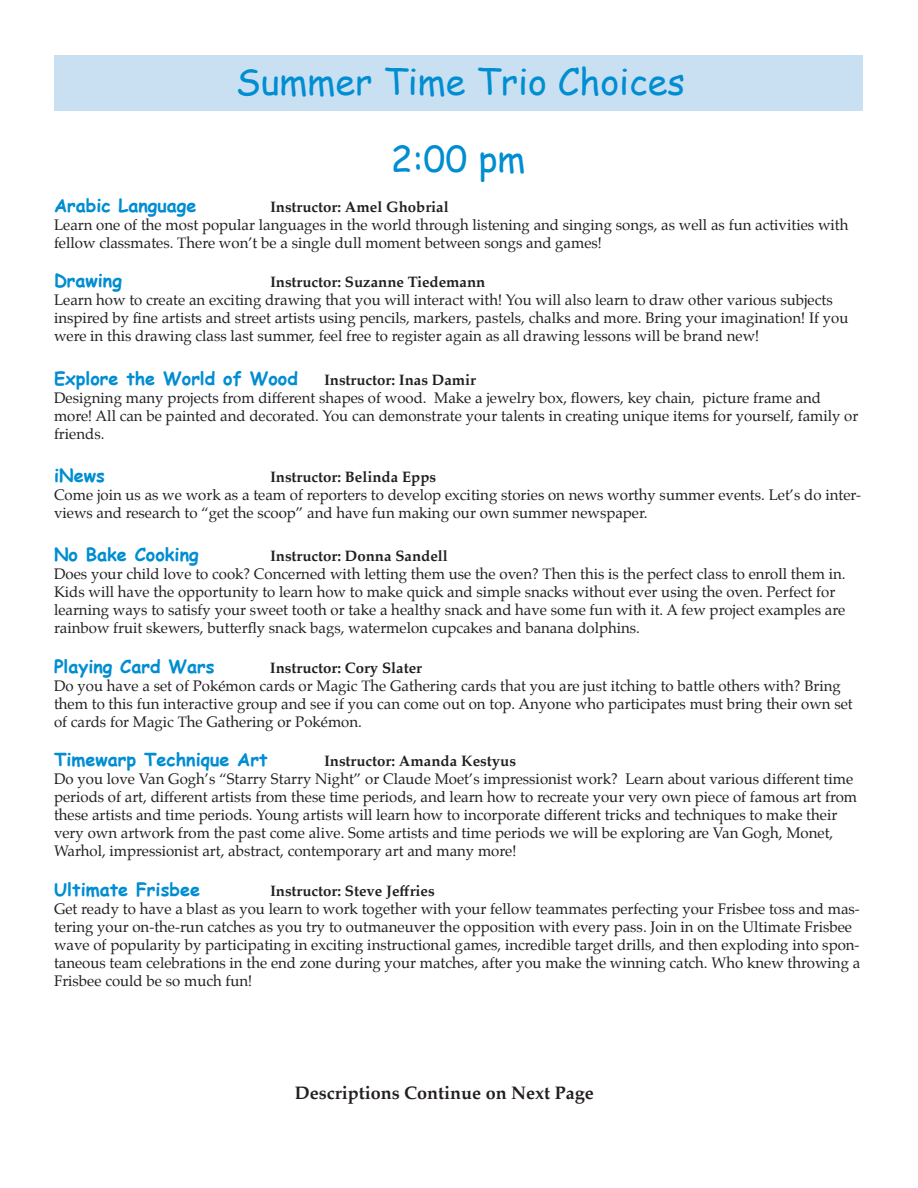
<style>
.page{position:relative;width:918px;height:1188px;background:#fff}
.page>*{position:absolute;margin:0;border:0;box-sizing:border-box;transform-origin:0 0}
.Headline_-HW-Purple{font:36px "Comic Sans MS";color:#008dd1}
.Brochure{font:36px "Comic Sans MS";color:#008dd1}
.Brochure-2{font:700 18px "Comic Sans MS";color:#008dd1}
.Brochure_3{font:700 18px "Comic Sans MS";color:#008dd1}
.Brochure-3{font:700 18px "Palatino";color:#231f20}
.Brochure-4{font:15px/18px "Palatino";color:#231f20}
.Brochure_3-2{font:15px/18px "Palatino";color:#231f20}
.Brochure-5{font:700 15px "Palatino";color:#231f20}
.Brochure_3-3{font:700 15px "Palatino";color:#231f20}
</style>
<div class="page">
<div style="left:54px;top:56px;width:808px;height:55px;background:#c9e0f2"></div>
<p class="Headline_-HW-Purple" style="left:236px;top:55px;width:451px">Summer Time Trio Choices</p>
<p class="Brochure" style="left:391px;top:133px;width:136px">2:00 pm</p>
<p class="Brochure_3" style="left:54px;top:192px;width:144px">Arabic Language</p>
<p class="Brochure_3-3" style="left:270px;top:194px;width:180px">Instructor: Amel Ghobrial</p>
<p class="Brochure-4" style="left:54px;top:216px;width:796px">Learn one of the most popular languages in the world through listening and singing songs, as well as fun activities with fellow classmates. There won’t be a single dull moment between songs and games!</p>
<p class="Brochure-2" style="left:54px;top:268px;width:69px">Drawing</p>
<p class="Brochure-5" style="left:270px;top:269px;width:217px">Instructor: Suzanne Tiedemann</p>
<p class="Brochure-4" style="left:54px;top:291px;width:796px">Learn how to create an exciting drawing that you will interact with! You will also learn to draw other various subjects inspired by fine artists and street artists using pencils, markers, pastels, chalks and more. Bring your imagination! If you were in this drawing class last summer, feel free to register again as all drawing lessons will be brand new!</p>
<p class="Brochure-2" style="left:54px;top:365px;width:245px">Explore the World of Wood</p>
<p class="Brochure-5" style="left:324px;top:367px;width:154px">Instructor: Inas Damir</p>
<p class="Brochure-4" style="left:54px;top:388px;width:806px">Designing many projects from different shapes of wood. Make a jewelry box, flowers, key chain, picture frame and more! All can be painted and decorated. You can demonstrate your talents in creating unique items for yourself, family or friends.</p>
<p class="Brochure-2" style="left:54px;top:462px;width:52px">iNews</p>
<p class="Brochure-5" style="left:270px;top:464px;width:168px">Instructor: Belinda Epps</p>
<p class="Brochure-4" style="left:54px;top:486px;width:809px">Come join us as we work as a team of reporters to develop exciting stories on news worthy summer events. Let’s do inter&shy;views and research to “get the scoop” and have fun making our own summer newspaper.</p>
<p class="Brochure_3" style="left:54px;top:541px;width:146px">No Bake Cooking</p>
<p class="Brochure_3-3" style="left:270px;top:543px;width:179px">Instructor: Donna Sandell</p>
<p class="Brochure-4" style="left:54px;top:565px;width:793px">Does your child love to cook? Concerned with letting them use the oven? Then this is the perfect class to enroll them in.<br>Kids will have the opportunity to learn how to make quick and simple snacks without ever using the oven. Perfect for learning ways to satisfy your sweet tooth or take a healthy snack and have some fun with it. A few project examples are rainbow fruit skewers, butterfly snack bags, watermelon cupcakes and banana dolphins.</p>
<p class="Brochure_3" style="left:54px;top:653px;width:162px">Playing Card Wars</p>
<p class="Brochure_3-3" style="left:270px;top:655px;width:154px">Instructor: Cory Slater</p>
<p class="Brochure_3-2" style="left:54px;top:676px;width:800px">Do you have a set of Pokémon cards or Magic The Gathering cards that you are just itching to battle others with? Bring them to this fun interactive group and see if you can come out on top. Anyone who participates must bring their own set of cards for Magic The Gathering or Pokémon.</p>
<p class="Brochure-2" style="left:54px;top:746px;width:215px">Timewarp Technique Art</p>
<p class="Brochure-5" style="left:324px;top:748px;width:194px">Instructor: Amanda Kestyus</p>
<p class="Brochure_3-2" style="left:54px;top:770px;width:805px">Do you love Van Gogh’s “Starry Starry Night” or Claude Moet’s impressionist work? Learn about various different time periods of art, different artists from these time periods, and learn how to recreate your very own piece of famous art from these artists and time periods. Young artists will learn how to incorporate different tricks and techniques to make their very own artwork from the past come alive. Some artists and time periods we will be exploring are Van Gogh, Monet, Warhol, impressionist art, abstract, contemporary art and many more!</p>
<p class="Brochure-2" style="left:54px;top:876px;width:148px">Ultimate Frisbee</p>
<p class="Brochure-5" style="left:270px;top:878px;width:166px">Instructor: Steve Jeffries</p>
<p class="Brochure-4" style="left:54px;top:900px;width:808px">Get ready to have a blast as you learn to work together with your fellow teammates perfecting your Frisbee toss and mas&shy;tering your on-the-run catches as you try to outmaneuver the opposition with every pass. Join in on the Ultimate Frisbee wave of popularity by participating in exciting instructional games, incredible target drills, and then exploding into spon&shy;taneous team celebrations in the end zone during your matches, after you make the winning catch. Who knew throwing a Frisbee could be so much fun!</p>
<p class="Brochure-3" style="left:295px;top:1078px;width:300px">Descriptions Continue on Next Page</p>
</div>
